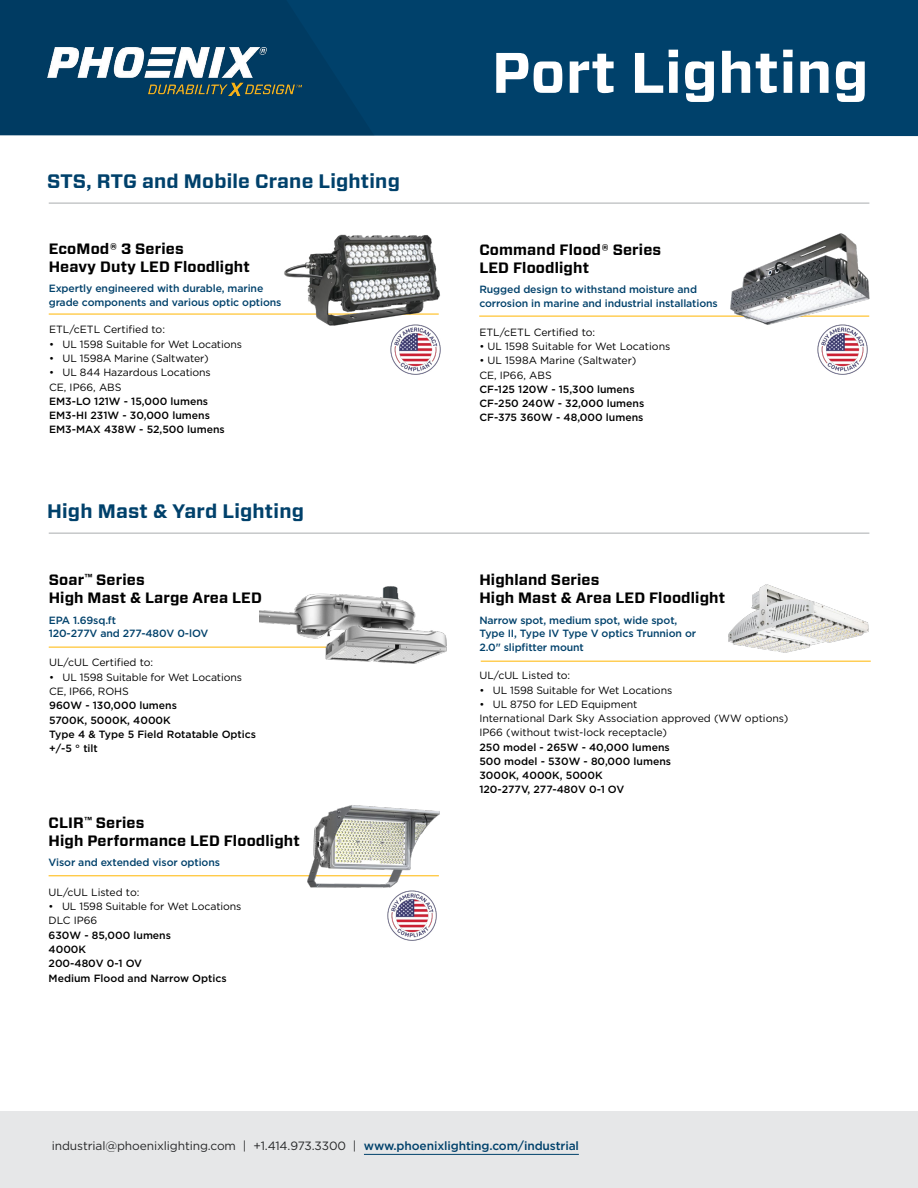
<style>
.page{position:relative;width:918px;height:1188px;background:#fff}
.page>*{position:absolute;margin:0;border:0;box-sizing:border-box;transform-origin:0 0}
.t1{font:700 57px "Forza";letter-spacing:.01em;color:#fff}
.t2{font:700 19.5px "Forza";letter-spacing:.01em;color:#00416b}
.t3{font:700 15px/18px "Forza";letter-spacing:.01em;color:#000}
.t4{font:12px "Gotham";letter-spacing:-.01em;color:#272829}
.t5{font:10.5px/14.2px "Gotham";letter-spacing:-.01em;color:#000}
.t6{font:500 10.5px/14.2px "Gotham";color:#000}
.t7{font:500 10.5px/13.5px "Gotham";letter-spacing:-.01em;color:#00416b}
.s1{font-weight:500;color:#00416b}
</style>
<div class="page">
<div style="left:0;top:1111px;width:918px;height:77px;background:#e6e7e8"></div>
<hr style="left:364px;top:1154px;width:215px;height:1px;background:#00416b">
<div style="left:635px;top:0;width:283px;height:136px;background:#00416b"></div>
<svg style="left:0;top:0;width:635px;height:136px;background:#003f67"></svg>
<img style="left:47px;top:47px;width:254px;height:49px">
<hr style="left:49px;top:314px;width:390px;height:1px;background:#ffb600">
<hr style="left:49px;top:647px;width:390px;height:1px;background:#ffb600">
<hr style="left:479px;top:316px;width:390px;height:1px;background:#ffb600">
<hr style="left:481px;top:661px;width:390px;height:1px;background:#ffb600">
<hr style="left:49px;top:875px;width:390px;height:1px;background:#ffb600">
<hr style="left:49px;top:202px;width:820px;height:2px;background:#c6c8c9">
<hr style="left:49px;top:532px;width:820px;height:2px;background:#c6c8c9">
<img style="left:278px;top:234px;width:162px;height:92px">
<img style="left:388px;top:323px;width:53px;height:52px">
<img style="left:817px;top:329px;width:51px;height:46px">
<img style="left:725px;top:233px;width:145px;height:96px">
<img style="left:260px;top:586px;width:187px;height:78px">
<img style="left:728px;top:584px;width:141px;height:69px">
<img style="left:303px;top:805px;width:137px;height:83px">
<img style="left:387px;top:890px;width:50px;height:51px">
<h2 class="t2" style="left:47px;top:168px;width:354px">STS, RTG and Mobile Crane Lighting</h2>
<h3 class="t3" style="left:49px;top:240px;width:203px">EcoMod® 3 Series<br>Heavy Duty LED Floodlight</h3>
<p class="t7" style="left:49px;top:282px;width:234px">Expertly engineered with durable, marine grade components and various optic options</p>
<p class="t5" style="left:49px;top:322px;width:117px">ETL/cETL Certified to:</p>
<p class="t5" style="left:49px;top:337px;width:194px">• UL 1598 Suitable for Wet Locations</p>
<p class="t5" style="left:49px;top:351px;width:161px">• UL 1598A Marine (Saltwater)</p>
<p class="t5" style="left:49px;top:365px;width:163px">• UL 844 Hazardous Locations<br>CE, IP66, ABS</p>
<p class="t6" style="left:49px;top:394px;width:177px">EM3-LO 121W - 15,000 lumens<br>EM3-HI 231W - 30,000 lumens<br>EM3-MAX 438W - 52,500 lumens</p>
<h2 class="t2" style="left:47px;top:498px;width:258px">High Mast &amp; Yard Lighting</h2>
<h3 class="t3" style="left:49px;top:571px;width:215px">Soar<sup>™</sup> Series<br>High Mast &amp; Large Area LED</h3>
<p class="t7" style="left:49px;top:613px;width:161px">EPA 1.69sq.ft<br>120-277V and 277-480V 0-lOV</p>
<p class="t5" style="left:49px;top:655px;width:106px">UL/cUL Certified to:</p>
<p class="t5" style="left:49px;top:670px;width:194px">• UL 1598 Suitable for Wet Locations<br>CE, IP66, ROHS</p>
<p class="t6" style="left:49px;top:698px;width:209px">960W - 130,000 lumens<br>5700K, 5000K, 4000K<br>Type 4 &amp; Type 5 Field Rotatable Optics +/-5 ° tilt</p>
<h3 class="t3" style="left:49px;top:814px;width:253px">CLIR<sup>™</sup> Series<br>High Performance LED Floodlight</h3>
<p class="t7" style="left:49px;top:856px;width:173px">Visor and extended visor options</p>
<p class="t5" style="left:49px;top:885px;width:92px">UL/cUL Listed to:</p>
<p class="t5" style="left:49px;top:899px;width:194px">• UL 1598 Suitable for Wet Locations<br>DLC IP66</p>
<p class="t6" style="left:49px;top:928px;width:180px">630W - 85,000 lumens<br>4000K<br>200-480V 0-1 OV<br>Medium Flood and Narrow Optics</p>
<h1 class="t1" style="left:492px;top:35px;width:378px">Port Lighting</h1>
<h3 class="t3" style="left:479px;top:241px;width:183px">Command Flood® Series<br>LED Floodlight</h3>
<p class="t7" style="left:479px;top:283px;width:240px">Rugged design to withstand moisture and corrosion in marine and industrial installations</p>
<p class="t5" style="left:479px;top:325px;width:117px">ETL/cETL Certified to:</p>
<p class="t5" style="left:479px;top:339px;width:193px">• UL 1598 Suitable for Wet Locations</p>
<p class="t5" style="left:479px;top:353px;width:159px">• UL 1598A Marine (Saltwater)<br>CE, IP66, ABS</p>
<p class="t6" style="left:479px;top:382px;width:167px">CF-125 120W - 15,300 lumens<br>CF-250 240W - 32,000 lumens<br>CF-375 360W - 48,000 lumens</p>
<h3 class="t3" style="left:479px;top:571px;width:247px">Highland Series<br>High Mast &amp; Area LED Floodlight</h3>
<p class="t7" style="left:479px;top:613px;width:218px">Narrow spot, medium spot, wide spot,<br>Type II, Type IV Type V optics Trunnion or<br>2.0" slipfitter mount</p>
<p class="t5" style="left:479px;top:668px;width:92px">UL/cUL Listed to:</p>
<p class="t5" style="left:479px;top:682px;width:194px">• UL 1598 Suitable for Wet Locations</p>
<p class="t5" style="left:479px;top:697px;width:311px">• UL 8750 for LED Equipment<br>International Dark Sky Association approved (WW options)<br>IP66 (without twist-lock receptacle)</p>
<p class="t6" style="left:479px;top:740px;width:193px">250 model - 265W - 40,000 lumens<br>500 model - 530W - 80,000 lumens<br>3000K, 4000K, 5000K<br>120-277V, 277-480V 0-1 OV</p>
<p class="t4" style="left:52px;top:1139px;width:529px">industrial@phoenixlighting.com | +1.414.973.3300 | <span class="s1">www.phoenixlighting.com/industrial</span></p>
</div>
